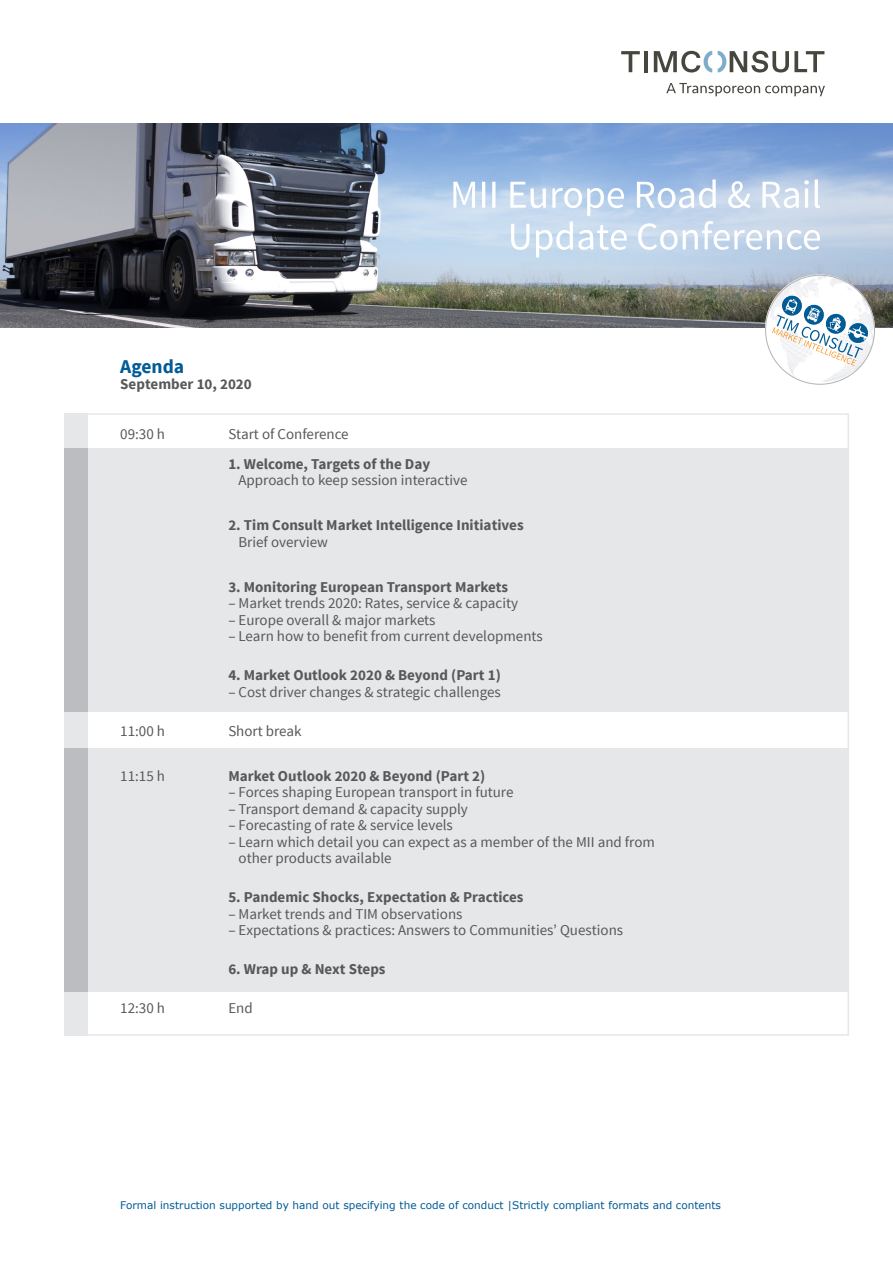
<style>
.page{position:relative;width:893px;height:1263px;background:#fff}
.page>*{position:absolute;margin:0;border:0;box-sizing:border-box;transform-origin:0 0}
.t1{font:700 19.5px "Source Sans Pro";color:#015b95}
.t2{font:15px/16.5px "Source Sans Pro";color:#57585a}
.t3{font:700 15px "Source Sans Pro";color:#57585a}
.t4{font:10.5px "Verdana";color:#015b95}
</style>
<div class="page">
<img style="left:0;top:123px;width:893px;height:204px">
<svg style="left:453px;top:180px;width:367px;height:77px"></svg>
<svg style="left:757px;top:267px;width:126px;height:118px"></svg>
<svg style="left:621px;top:51px;width:19px;height:21px"></svg>
<hr style="left:644px;top:51px;width:4px;height:21px;background:#45473f">
<svg style="left:654px;top:51px;width:58px;height:22px"></svg>
<svg style="left:718px;top:51px;width:106px;height:22px"></svg>
<svg style="left:666px;top:83px;width:159px;height:13px"></svg>
<div style="left:88px;top:748px;width:761px;height:244px;background:#e6e7e9"></div>
<div style="left:88px;top:448px;width:761px;height:264px;background:#e6e7e9"></div>
<div style="left:64px;top:687px;width:24px;height:81px;background:#e6e7e9"></div>
<div style="left:64px;top:413px;width:24px;height:112px;background:#e6e7e9"></div>
<div style="left:64px;top:868px;width:24px;height:168px;background:#e6e7e9"></div>
<div style="left:64px;top:448px;width:24px;height:264px;background:#bcbdc0"></div>
<div style="left:64px;top:748px;width:24px;height:244px;background:#bcbdc0"></div>
<p class="t1" style="left:120px;top:354px;width:66px">Agenda</p>
<p class="t3" style="left:120px;top:374px;width:133px">September 10, 2020</p>
<p class="t2" style="left:120px;top:426px;width:46px">09:30 h</p>
<p class="t2" style="left:228px;top:426px;width:122px">Start of Conference</p>
<p class="t3" style="left:228px;top:454px;width:203px">1. Welcome, Targets of the Day</p>
<p class="t2" style="left:239px;top:472px;width:230px">Approach to keep session interactive</p>
<p class="t3" style="left:228px;top:515px;width:297px">2. Tim Consult Market Intelligence Initiatives</p>
<p class="t2" style="left:239px;top:534px;width:91px">Brief overview</p>
<p class="t3" style="left:228px;top:577px;width:281px">3. Monitoring European Transport Markets</p>
<p class="t2" style="left:228px;top:595px;width:291px">– Market trends 2020: Rates, service &amp; capacity</p>
<p class="t2" style="left:228px;top:612px;width:209px">– Europe overall &amp; major markets</p>
<p class="t2" style="left:228px;top:628px;width:316px">– Learn how to benefit from current developments</p>
<p class="t3" style="left:228px;top:665px;width:274px">4. Market Outlook 2020 &amp; Beyond (Part 1)</p>
<p class="t2" style="left:228px;top:684px;width:274px">– Cost driver changes &amp; strategic challenges</p>
<p class="t2" style="left:120px;top:723px;width:46px">11:00 h</p>
<p class="t2" style="left:228px;top:723px;width:75px">Short break</p>
<p class="t2" style="left:120px;top:768px;width:46px">11:15 h</p>
<p class="t3" style="left:228px;top:766px;width:258px">Market Outlook 2020 &amp; Beyond (Part 2)</p>
<p class="t2" style="left:228px;top:784px;width:287px">– Forces shaping European transport in future</p>
<p class="t2" style="left:228px;top:801px;width:241px">– Transport demand &amp; capacity supply</p>
<p class="t2" style="left:228px;top:817px;width:226px">– Forecasting of rate &amp; service levels</p>
<p class="t2" style="left:239px;top:834px;width:418px;text-indent:-10px">– Learn which detail you can expect as a member of the MII and from other products available</p>
<p class="t3" style="left:228px;top:887px;width:297px">5. Pandemic Shocks, Expectation &amp; Practices</p>
<p class="t2" style="left:228px;top:906px;width:236px">– Market trends and TIM observations</p>
<p class="t2" style="left:228px;top:922px;width:396px">– Expectations &amp; practices: Answers to Communities’ Questions</p>
<p class="t3" style="left:228px;top:959px;width:159px">6. Wrap up &amp; Next Steps</p>
<p class="t2" style="left:120px;top:1000px;width:46px">12:30 h</p>
<p class="t2" style="left:228px;top:1000px;width:26px">End</p>
<p class="t4" style="left:120px;top:1198px;width:602px">Formal instruction supported by hand out specifying the code of conduct |Strictly compliant formats and contents</p>
</div>
